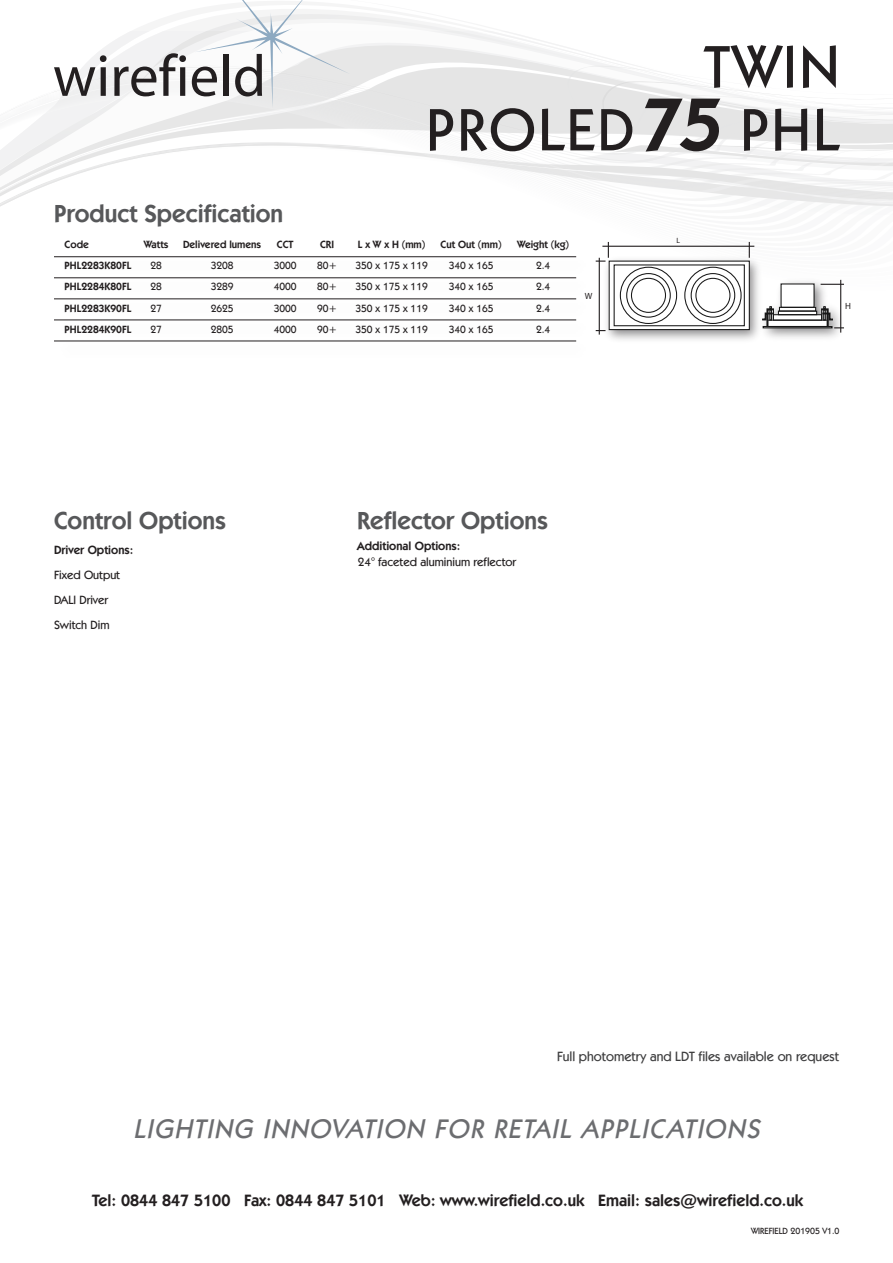
<style>
.page{position:relative;width:893px;height:1263px;background:#fff}
.page>*{position:absolute;margin:0;border:0;box-sizing:border-box;transform-origin:0 0}
.NEW_TITLE_2018{font:500 60px/63px "Kabel IT Cby BT";letter-spacing:.05em;color:#231f20;text-align:right}
.t1{font:italic 500 27px "Kabel IT Cby BT";letter-spacing:.02em;color:#6c6d70}
.New_Text_and_Table_H{font:600 24.75px "Kabel IT Cby BT";color:#57585a}
.t2{font:600 16.5px "Kabel IT Cby BT";color:#231f20}
.t3{font:500 13.5px "Kabel IT Cby BT";color:#3e3e3f}
.New_Bullits_and_text{font:500 12px "Kabel IT Cby BT";color:#231f20}
.New_Bullits_and_text-2{font:600 12px "Kabel IT Cby BT";color:#231f20}
.New_Table_2018{font:500 10.5px "Kabel IT Cby BT";color:#231f20}
.New_Table_2018-2{font:600 10.5px "Kabel IT Cby BT";color:#231f20}
.New_Bullits_and_text-3{font:500 9px "Kabel IT Cby BT";color:#231f20}
.t4{font:9px "Myriad Pro";color:#231f20}
.t5{font:7.65px "Myriad Pro";color:#231f20}
.s1{font-weight:600;font-size:75px}
</style>
<div class="page">
<svg style="left:0;top:0;width:893px;height:207px"></svg>
<hr style="left:54px;top:256px;width:522px;height:1px;background:#231f20">
<div style="left:53px;top:272px;width:541px;height:28px;background:#231f20;opacity:.43"></div>
<hr style="left:54px;top:278px;width:522px;height:1px;background:#231f20">
<hr style="left:54px;top:341px;width:522px;height:1px;background:#231f20">
<img style="left:600px;top:252px;width:159px;height:88px">
<svg style="left:608px;top:262px;width:140px;height:68px"></svg>
<img style="left:754px;top:274px;width:90px;height:66px">
<svg style="left:749px;top:242px;width:1px;height:16px"></svg>
<hr style="left:602px;top:246px;width:152px;height:1px;background:#231f20">
<svg style="left:596px;top:242px;width:13px;height:20px"></svg>
<hr style="left:599px;top:258px;width:1px;height:77px;background:#231f20">
<hr style="left:840px;top:280px;width:1px;height:53px;background:#231f20">
<div style="left:609px;top:261px;width:141px;height:69px;border:1px solid #181818"></div>
<div style="left:614px;top:264px;width:131px;height:62px;border:1px solid #181818"></div>
<div style="left:620px;top:267px;width:57px;height:57px;border:1px solid #181818;border-radius:50%"></div>
<div style="left:626px;top:273px;width:45px;height:45px;border:1px solid #181818;border-radius:50%"></div>
<div style="left:631px;top:278px;width:35px;height:35px;border:1px solid #181818;border-radius:50%"></div>
<div style="left:684px;top:267px;width:58px;height:57px;border:1px solid #181818;border-radius:50%"></div>
<div style="left:691px;top:273px;width:44px;height:45px;border:1px solid #181818;border-radius:50%"></div>
<div style="left:695px;top:278px;width:35px;height:35px;border:1px solid #181818;border-radius:50%"></div>
<svg style="left:762px;top:283px;width:82px;height:45px"></svg>
<p class="New_Text_and_Table_H" style="left:54px;top:198px;width:231px">Product Specification</p>
<p class="NEW_TITLE_2018" style="left:427px;top:34px;width:414px">TWIN<br>PROLED<span class="s1">75</span> PHL</p>
<p class="t4" style="left:653px;top:143px;width:9px">W</p>
<p class="New_Table_2018-2" style="left:65px;top:238px;width:26px">Code</p>
<p class="New_Table_2018-2" style="left:144px;top:238px;width:26px">Watts</p>
<p class="New_Table_2018-2" style="left:183px;top:238px;width:80px">Delivered lumens</p>
<p class="New_Table_2018-2" style="left:277px;top:238px;width:18px">CCT</p>
<p class="New_Table_2018-2" style="left:320px;top:238px;width:16px">CRI</p>
<p class="New_Table_2018-2" style="left:358px;top:238px;width:69px">L x W x H (mm)</p>
<p class="New_Table_2018-2" style="left:441px;top:238px;width:63px">Cut Out (mm)</p>
<p class="New_Table_2018-2" style="left:517px;top:238px;width:53px">Weight (kg)</p>
<p class="New_Table_2018-2" style="left:65px;top:259px;width:68px">PHL2283K80FL</p>
<p class="New_Table_2018" style="left:150px;top:259px;width:13px">28</p>
<p class="New_Table_2018" style="left:211px;top:259px;width:24px">3208</p>
<p class="New_Table_2018" style="left:274px;top:259px;width:24px">3000</p>
<p class="New_Table_2018" style="left:317px;top:259px;width:22px">80+</p>
<p class="New_Table_2018" style="left:355px;top:259px;width:74px">350 x 175 x 119</p>
<p class="New_Table_2018" style="left:449px;top:259px;width:46px">340 x 165</p>
<p class="New_Table_2018" style="left:536px;top:259px;width:16px">2.4</p>
<p class="New_Table_2018-2" style="left:65px;top:280px;width:68px">PHL2284K80FL</p>
<p class="New_Table_2018" style="left:150px;top:280px;width:13px">28</p>
<p class="New_Table_2018" style="left:211px;top:280px;width:24px">3289</p>
<p class="New_Table_2018" style="left:274px;top:280px;width:24px">4000</p>
<p class="New_Table_2018" style="left:317px;top:280px;width:22px">80+</p>
<p class="New_Table_2018" style="left:355px;top:280px;width:74px">350 x 175 x 119</p>
<p class="New_Table_2018" style="left:449px;top:280px;width:46px">340 x 165</p>
<p class="New_Table_2018" style="left:536px;top:280px;width:16px">2.4</p>
<p class="New_Table_2018-2" style="left:65px;top:301px;width:68px">PHL2283K90FL</p>
<p class="New_Table_2018" style="left:150px;top:301px;width:13px">27</p>
<p class="New_Table_2018" style="left:211px;top:301px;width:24px">2625</p>
<p class="New_Table_2018" style="left:274px;top:301px;width:24px">3000</p>
<p class="New_Table_2018" style="left:317px;top:301px;width:22px">90+</p>
<p class="New_Table_2018" style="left:355px;top:301px;width:74px">350 x 175 x 119</p>
<p class="New_Table_2018" style="left:449px;top:301px;width:46px">340 x 165</p>
<p class="New_Table_2018" style="left:536px;top:301px;width:16px">2.4</p>
<p class="New_Table_2018-2" style="left:65px;top:323px;width:68px">PHL2284K90FL</p>
<p class="New_Table_2018" style="left:150px;top:323px;width:13px">27</p>
<p class="New_Table_2018" style="left:211px;top:323px;width:24px">2805</p>
<p class="New_Table_2018" style="left:274px;top:323px;width:24px">4000</p>
<p class="New_Table_2018" style="left:317px;top:323px;width:22px">90+</p>
<p class="New_Table_2018" style="left:355px;top:323px;width:74px">350 x 175 x 119</p>
<p class="New_Table_2018" style="left:449px;top:323px;width:46px">340 x 165</p>
<p class="New_Table_2018" style="left:536px;top:323px;width:16px">2.4</p>
<p class="t4" style="left:585px;top:290px;width:9px">W</p>
<p class="New_Text_and_Table_H" style="left:54px;top:505px;width:174px">Control Options</p>
<p class="New_Bullits_and_text-2" style="left:54px;top:542px;width:81px">Driver Options:</p>
<p class="New_Bullits_and_text" style="left:54px;top:567px;width:68px">Fixed Output</p>
<p class="New_Bullits_and_text" style="left:54px;top:592px;width:56px">DALI Driver</p>
<p class="New_Bullits_and_text" style="left:54px;top:617px;width:57px">Switch Dim</p>
<p class="New_Text_and_Table_H" style="left:357px;top:505px;width:192px">Reflector Options</p>
<p class="New_Bullits_and_text-2" style="left:357px;top:538px;width:105px">Additional Options:</p>
<p class="New_Bullits_and_text" style="left:358px;top:555px;width:160px">24° faceted aluminium reflector</p>
<p class="t5" style="left:677px;top:236px;width:5px">L</p>
<p class="t4" style="left:845px;top:301px;width:7px">H</p>
<p class="t3" style="left:557px;top:1048px;width:283px">Full photometry and LDT files available on request</p>
<h2 class="t1" style="left:133px;top:1112px;width:634px">LIGHTING INNOVATION FOR RETAIL APPLICATIONS</h2>
<h3 class="t2" style="left:92px;top:1190px;width:713px">Tel: 0844 847 5100 Fax: 0844 847 5101 Web: www.wirefield.co.uk Email: sales@wirefield.co.uk</h3>
<p class="New_Bullits_and_text-3" style="left:751px;top:1225px;width:90px">WIREFIELD 201905 V1.0</p>
</div>
